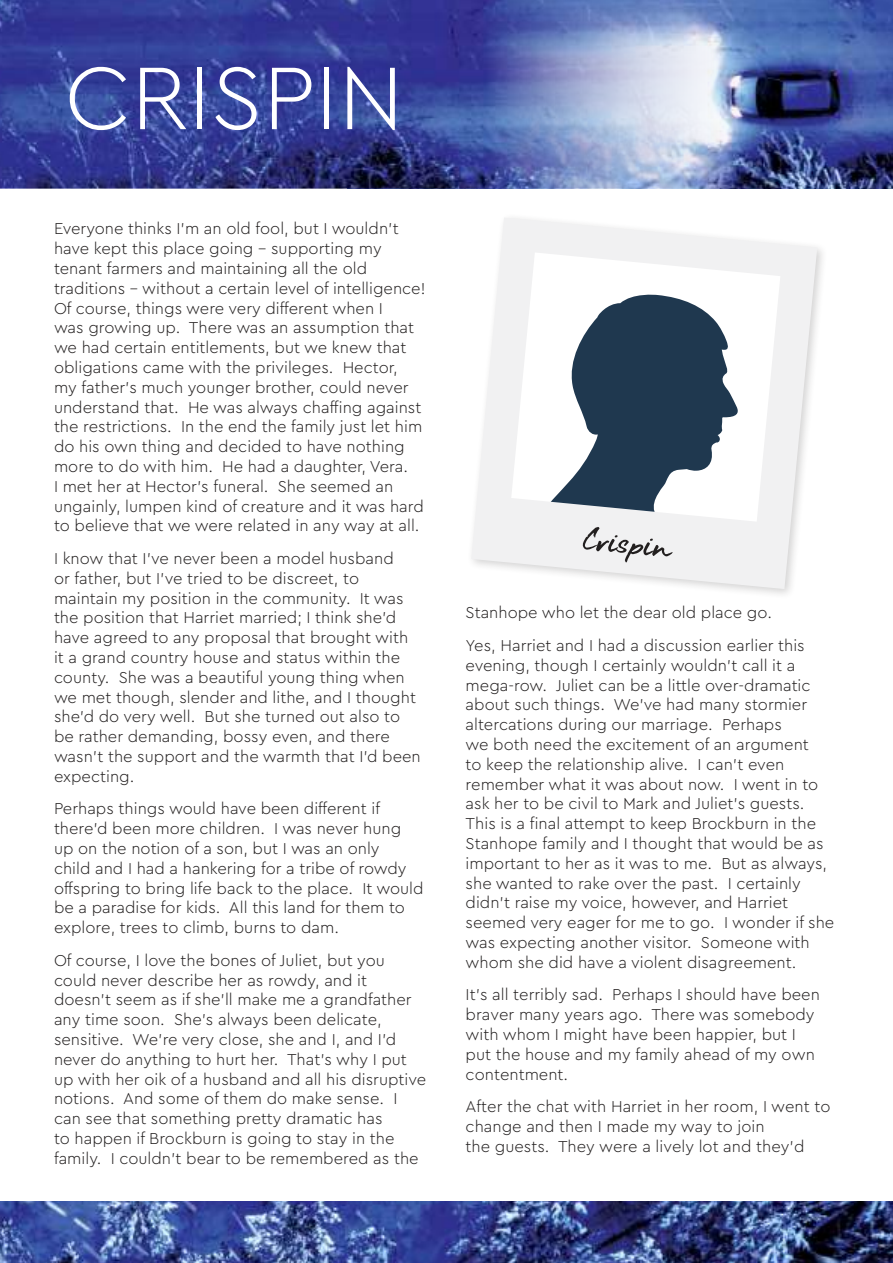
<style>
.page{position:relative;width:893px;height:1263px;background:#fff}
.page>*{position:absolute;margin:0;border:0;box-sizing:border-box;transform-origin:0 0}
.t1{font:300 93px "Cera Pro";color:#fff}
.t2{font:63px "Aroha";color:#221f1f}
.t3{font:300 16.5px/19.8px "Cera Pro";color:#221f1f}
</style>
<div class="page">
<img style="left:783px;top:0;width:109px;height:189px">
<img style="left:0;top:0;width:783px;height:189px">
<img style="left:0;top:1201px;width:892px;height:62px">
<svg style="left:471px;top:218px;width:346px;height:371px;fill:#f1f1f2"></svg>
<svg style="left:511px;top:252px;width:269px;height:270px"></svg>
<svg style="left:544px;top:293px;width:196px;height:227px"></svg>
<h1 class="t1" style="left:65px;top:57px;width:341px">CRISPIN</h1>
<p class="t3" style="left:54px;top:220px;width:373px">Everyone thinks I’m an old fool, but I wouldn’t have kept this place going - supporting my tenant farmers and maintaining all the old traditions - without a certain level of intelligence!<br>Of course, things were very different when I<br>was growing up. There was an assumption that we had certain entitlements, but we knew that obligations came with the privileges. Hector,<br>my father’s much younger brother, could never understand that. He was always chaffing against the restrictions. In the end the family just let him do his own thing and decided to have nothing more to do with him. He had a daughter, Vera.<br>I met her at Hector’s funeral. She seemed an ungainly, lumpen kind of creature and it was hard to believe that we were related in any way at all.</p>
<p class="t3" style="left:54px;top:549px;width:368px">I know that I’ve never been a model husband<br>or father, but I’ve tried to be discreet, to maintain my position in the community. It was the position that Harriet married; I think she’d have agreed to any proposal that brought with it a grand country house and status within the county. She was a beautiful young thing when we met though, slender and lithe, and I thought she’d do very well. But she turned out also to be rather demanding, bossy even, and there wasn’t the support and the warmth that I’d been expecting.</p>
<p class="t3" style="left:54px;top:800px;width:371px">Perhaps things would have been different if there’d been more children. I was never hung up on the notion of a son, but I was an only<br>child and I had a hankering for a tribe of rowdy offspring to bring life back to the place. It would be a paradise for kids. All this land for them to explore, trees to climb, burns to dam.</p>
<p class="t3" style="left:54px;top:951px;width:374px">Of course, I love the bones of Juliet, but you could never describe her as rowdy, and it doesn’t seem as if she’ll make me a grandfather any time soon. She’s always been delicate, sensitive. We’re very close, she and I, and I’d never do anything to hurt her. That’s why I put up with her oik of a husband and all his disruptive notions. And some of them do make sense. I can see that something pretty dramatic has<br>to happen if Brockburn is going to stay in the family. I couldn’t bear to be remembered as the</p>
<h2 class="t2" style="left:586px;top:505px;width:91px;rotate:5deg">Crispin</h2>
<p class="t3" style="left:466px;top:597px;width:341px;line-height:32.5px">Stanhope who let the dear old place go.<br>Yes, Harriet and I had a discussion earlier this</p>
<p class="t3" style="left:466px;top:656px;width:370px">evening, though I certainly wouldn’t call it a mega-row. Juliet can be a little over-dramatic about such things. We’ve had many stormier altercations during our marriage. Perhaps<br>we both need the excitement of an argument<br>to keep the relationship alive. I can’t even remember what it was about now. I went in to ask her to be civil to Mark and Juliet’s guests.<br>This is a final attempt to keep Brockburn in the Stanhope family and I thought that would be as important to her as it was to me. But as always, she wanted to rake over the past. I certainly didn’t raise my voice, however, and Harriet seemed very eager for me to go. I wonder if she was expecting another visitor. Someone with whom she did have a violent disagreement.</p>
<p class="t3" style="left:466px;top:986px;width:356px">It’s all terribly sad. Perhaps I should have been braver many years ago. There was somebody with whom I might have been happier, but I put the house and my family ahead of my own contentment.</p>
<p class="t3" style="left:466px;top:1097px;width:366px">After the chat with Harriet in her room, I went to change and then I made my way to join<br>the guests. They were a lively lot and they’d</p>
</div>
